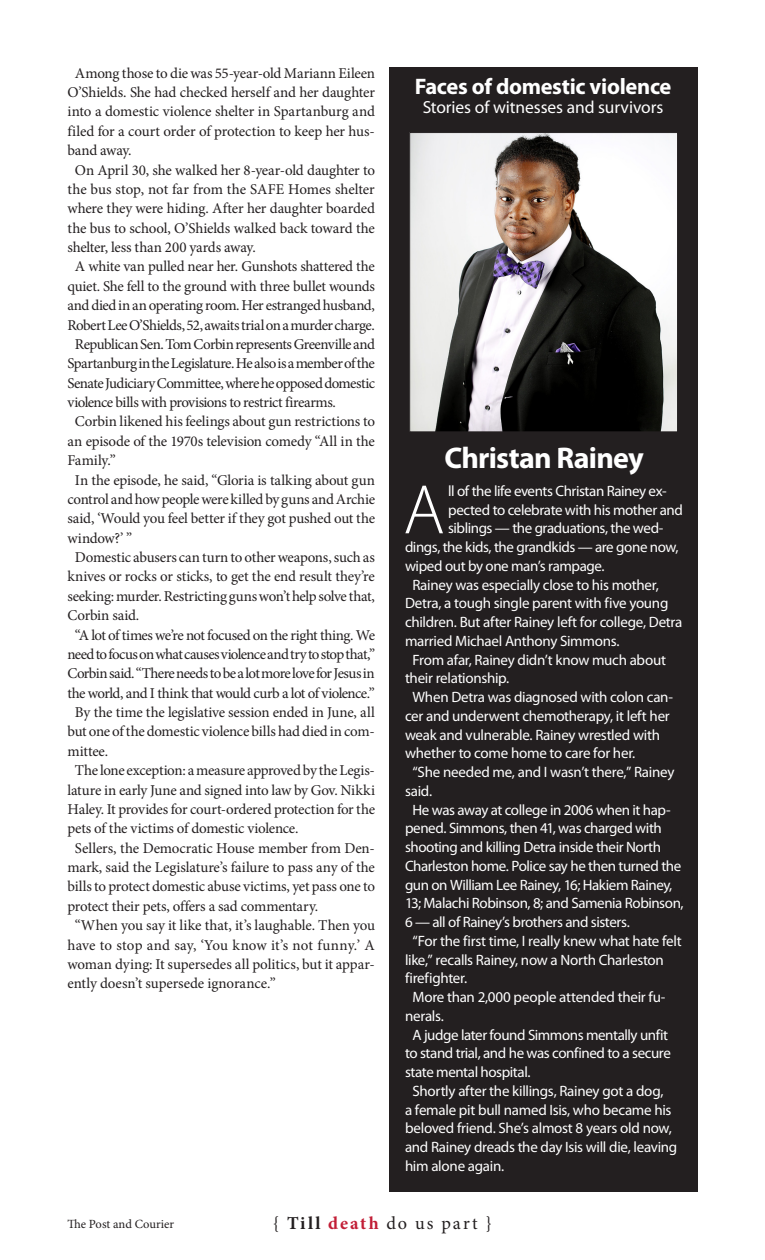
<style>
.page{position:relative;width:765px;height:1260px;background:#fff}
.page>*{position:absolute;margin:0;border:0;box-sizing:border-box;transform-origin:0 0}
.Body_Sans_ragged{font:300 70.62px "Myriad Pro";color:#fff}
.Head_18_Bold_Sans_Se{font:700 30px "Myriad Pro";letter-spacing:-.025em;color:#fff}
.Body_Briefs_head{font:700 22.5px "Myriad Pro";letter-spacing:-.015em;color:#fff}
.t1{font:18.25px "Minion Pro";letter-spacing:.115em;color:#231f20}
.Body_Briefs_head-2{font:17.5px "Myriad Pro";letter-spacing:-.005em;color:#fff}
.Body{font:15px/19.4px "Minion Pro";letter-spacing:-.02em;color:#231f20;text-align:justify}
.Body_Sans_ragged-2{font:15px/18.8px "Myriad Pro";letter-spacing:-.025em;color:#fff}
.Body-2{font:15px/19.4px "Minion Pro";letter-spacing:-.045em;color:#231f20;text-align:center}
.t2{font:12.5px "Minion Pro";color:#231f20}
.s1{font-weight:700}
.s2{font-weight:700;color:#c21e36}
</style>
<div class="page">
<div style="left:389px;top:68px;width:309px;height:1124px;background:#231f20"></div>
<img style="left:412px;top:134px;width:264px;height:296px">
<div style="left:410px;top:132px;width:268px;height:300px;border:1px solid #231f20"></div>
<p class="Body" style="left:67px;top:63px;width:309px;text-indent:8px">Among those to die was 55-year-old Mariann Eileen O’Shields. She had checked herself and her daughter into a domestic violence shelter in Spartanburg and filed for a court order of protection to keep her hus&shy;band away.</p>
<p class="Body" style="left:67px;top:160px;width:309px;text-indent:8px">On April 30, she walked her 8-year-old daughter to the bus stop, not far from the SAFE Homes shelter where they were hiding. After her daughter boarded the bus to school, O’Shields walked back toward the shelter, less than 200 yards away.</p>
<p class="Body" style="left:67px;top:257px;width:309px;text-align:center">A white van pulled near her. Gunshots shattered the quiet. She fell to the ground with three bullet wounds and died in an operating room. Her estranged husband, Robert Lee O’Shields, 52, awaits trial on a murder charge.</p>
<p class="Body" style="left:67px;top:335px;width:309px;text-indent:8px">Republican Sen. Tom Corbin represents Greenville and Spartanburg in the Legislature. He also is a member of the Senate Judiciary Committee, where he opposed domestic violence bills with provisions to restrict firearms.</p>
<p class="Body" style="left:67px;top:412px;width:309px;text-indent:8px">Corbin likened his feelings about gun restrictions to an episode of the 1970s television comedy “All in the Family.”</p>
<p class="Body" style="left:67px;top:470px;width:309px;text-indent:8px">In the episode, he said, “Gloria is talking about gun control and how people were killed by guns and Archie said, ‘Would you feel better if they got pushed out the window?’ ”</p>
<p class="Body" style="left:67px;top:548px;width:309px;text-indent:8px">Domestic abusers can turn to other weapons, such as knives or rocks or sticks, to get the end result they’re seeking: murder. Restricting guns won’t help solve that, Corbin said.</p>
<p class="Body-2" style="left:67px;top:625px;width:309px">“A lot of times we’re not focused on the right thing. We need to focus on what causes violence and try to stop that,” Corbin said. “There needs to be a lot more love for Jesus in the world, and I think that would curb a lot of violence.”</p>
<p class="Body" style="left:67px;top:703px;width:309px;text-indent:8px">By the time the legislative session ended in June, all but one of the domestic violence bills had died in com&shy;mittee.</p>
<p class="Body" style="left:67px;top:761px;width:309px;text-indent:8px">The lone exception: a measure approved by the Legis&shy;lature in early June and signed into law by Gov. Nikki Haley. It provides for court-ordered protection for the pets of the victims of domestic violence.</p>
<p class="Body" style="left:67px;top:838px;width:309px;text-indent:8px">Sellers, the Democratic House member from Den&shy;mark, said the Legislature’s failure to pass any of the bills to protect domestic abuse victims, yet pass one to protect their pets, offers a sad commentary.</p>
<p class="Body" style="left:67px;top:916px;width:309px;text-indent:8px">“When you say it like that, it’s laughable. Then you have to stop and say, ‘You know it’s not funny.’ A woman dying: It supersedes all politics, but it appar&shy;ently doesn’t supersede ignorance.”</p>
<p class="Body_Briefs_head" style="left:415px;top:72px;width:258px">Faces of domestic violence</p>
<p class="Body_Briefs_head-2" style="left:423px;top:97px;width:242px">Stories of witnesses and survivors</p>
<p class="Head_18_Bold_Sans_Se" style="left:444px;top:439px;width:201px">Christan Rainey</p>
<p class="Body_Sans_ragged" style="left:403px;top:467px;width:43px">A</p>
<p class="Body_Sans_ragged-2" style="left:448px;top:481px;width:220px">ll of the life events Christan Rainey ex-</p>
<p class="Body_Sans_ragged-2" style="left:448px;top:500px;width:236px">pected to celebrate with his mother and</p>
<p class="Body_Sans_ragged-2" style="left:448px;top:519px;width:217px">siblings — the graduations, the wed-</p>
<p class="Body_Sans_ragged-2" style="left:405px;top:537px;width:275px">dings, the kids, the grandkids — are gone now,</p>
<p class="Body_Sans_ragged-2" style="left:405px;top:556px;width:201px">wiped out by one man’s rampage.</p>
<p class="Body_Sans_ragged-2" style="left:405px;top:575px;width:279px;text-indent:8px">Rainey was especially close to his mother, Detra, a tough single parent with five young children. But after Rainey left for college, Detra married Michael Anthony Simmons.</p>
<p class="Body_Sans_ragged-2" style="left:405px;top:650px;width:262px;text-indent:8px">From afar, Rainey didn’t know much about their relationship.</p>
<p class="Body_Sans_ragged-2" style="left:405px;top:687px;width:270px;text-indent:8px">When Detra was diagnosed with colon can&shy;cer and underwent chemotherapy, it left her weak and vulnerable. Rainey wrestled with whether to come home to care for her.</p>
<p class="Body_Sans_ragged-2" style="left:405px;top:762px;width:271px;text-indent:8px">“She needed me, and I wasn’t there,” Rainey said.</p>
<p class="Body_Sans_ragged-2" style="left:405px;top:800px;width:280px;text-indent:8px">He was away at college in 2006 when it hap&shy;pened. Simmons, then 41, was charged with shooting and killing Detra inside their North Charleston home. Police say he then turned the gun on William Lee Rainey, 16; Hakiem Rainey, 13; Malachi Robinson, 8; and Samenia Robinson, 6 — all of Rainey’s brothers and sisters.</p>
<p class="Body_Sans_ragged-2" style="left:405px;top:931px;width:278px;text-indent:8px">“For the first time, I really knew what hate felt like,” recalls Rainey, now a North Charleston firefighter.</p>
<p class="Body_Sans_ragged-2" style="left:405px;top:987px;width:262px;text-indent:8px">More than 2,000 people attended their fu&shy;nerals.</p>
<p class="Body_Sans_ragged-2" style="left:405px;top:1025px;width:267px;text-indent:8px">A judge later found Simmons mentally unfit to stand trial, and he was confined to a secure state mental hospital.</p>
<p class="Body_Sans_ragged-2" style="left:405px;top:1081px;width:274px;text-indent:8px">Shortly after the killings, Rainey got a dog,<br>a female pit bull named Isis, who became his beloved friend. She’s almost 8 years old now, and Rainey dreads the day Isis will die, leaving him alone again.</p>
<p class="t2" style="left:68px;top:1216px;width:108px">The Post and Courier</p>
<p class="t1" style="left:273px;top:1211px;width:221px">{ <span class="s1">Till</span> <span class="s2">death</span> do us part }</p>
</div>
